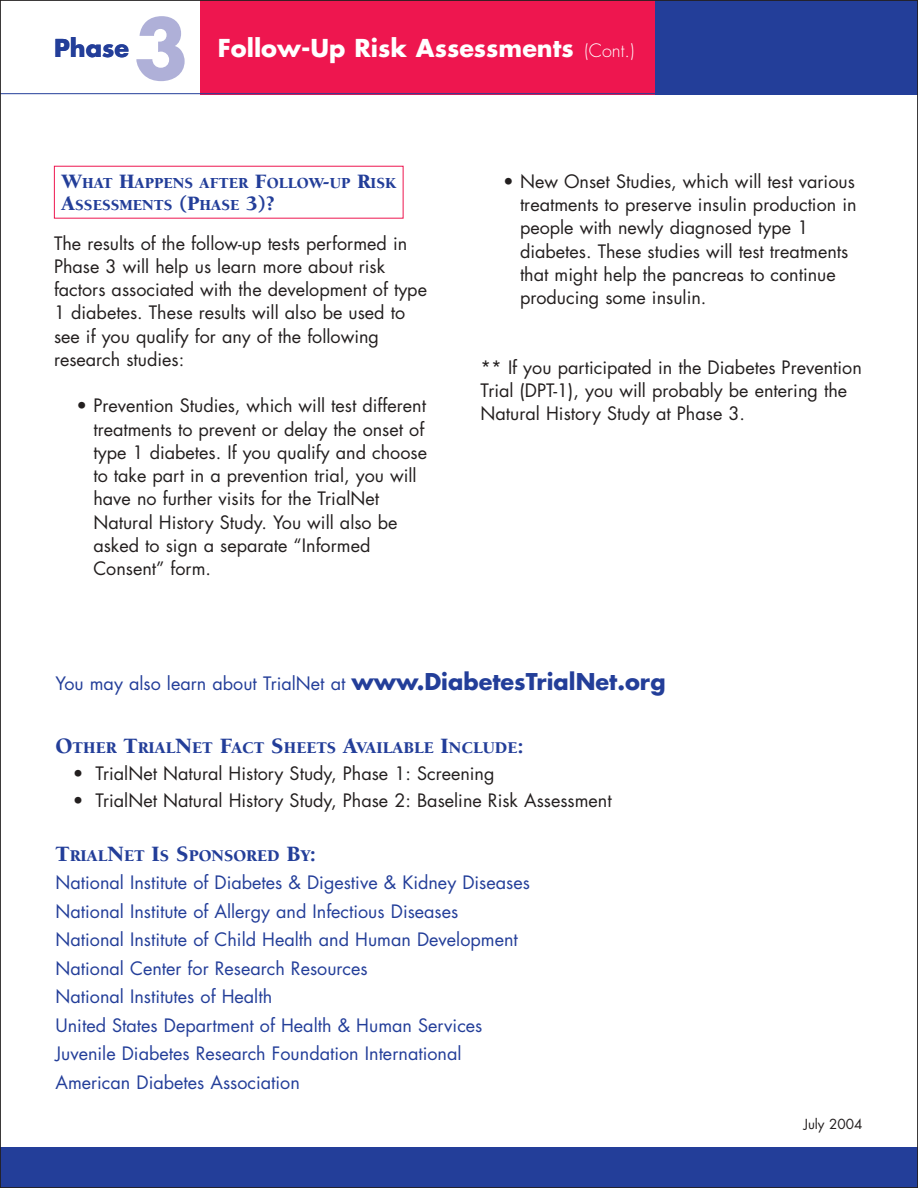
<style>
.page{position:relative;width:918px;height:1188px;background:#fff}
.page>*{position:absolute;margin:0;border:0;box-sizing:border-box;transform-origin:0 0}
.t1{font:700 79.8px "Futura";color:#afb0d8}
.t2{font:700 24px "Futura";color:#fff}
.t3{font:700 24px "Futura";color:#233e99}
.t4{font:18px/23.2px "Futura";color:#231f1f}
.t5{font:18px/28.5px "Futura";color:#233e99}
.t6{font:900 16.8px "Berkeley";color:#233e99}
.t7{font:900 15.75px/22.5px "Berkeley";color:#233e99}
.t8{font:13.5px "Futura";color:#231f1f}
.s1{font-weight:300;font-size:18px}
.s2{font-size:21px}
.s3{font-weight:700;font-size:22.5px}
.s4{font-size:22.5px}
</style>
<div class="page">
<div style="left:0;top:1148px;width:918px;height:40px;background:#233e99"></div>
<div style="left:655px;top:0;width:263px;height:94px;background:#233e99"></div>
<div style="left:201px;top:0;width:454px;height:94px;background:#ee164f"></div>
<hr style="left:0;top:93px;width:918px;height:1px;background:#233e99">
<h1 class="t1" style="left:134px;top:13px;width:56px">3</h1>
<h2 class="t3" style="left:54px;top:37px;width:77px">Phase</h2>
<h2 class="t2" style="left:218px;top:37px;width:418px">Follow-Up Risk Assessments <span class="s1">(Cont.)</span></h2>
<p class="t7" style="left:62px;top:173px;width:336px"><span class="s2">W</span>HAT <span class="s2">H</span>APPENS AFTER <span class="s2">F</span>OLLOW<span class="s2">-</span>UP <span class="s2">R</span>ISK<br><span class="s2">A</span>SSESSMENTS <span class="s2">(P</span>HASE <span class="s2">3)?</span></p>
<p class="t4" style="left:54px;top:233px;width:375px">The results of the follow-up tests performed in Phase 3 will help us learn more about risk factors associated with the development of type 1 diabetes. These results will also be used to see if you qualify for any of the following research studies:</p>
<p class="t4" style="left:93px;top:396px;width:335px;text-indent:-17px">• Prevention Studies, which will test different treatments to prevent or delay the onset of type 1 diabetes. If you qualify and choose to take part in a prevention trial, you will have no further visits for the TrialNet Natural History Study. You will also be asked to sign a separate “Informed Consent” form.</p>
<p class="t4" style="left:520px;top:171px;width:338px;text-indent:-17px">• New Onset Studies, which will test various treatments to preserve insulin production in people with newly diagnosed type 1 diabetes. These studies will test treatments that might help the pancreas to continue producing some insulin.</p>
<p class="t4" style="left:481px;top:357px;width:383px">** If you participated in the Diabetes Prevention<br>Trial (DPT-1), you will probably be entering the<br>Natural History Study at Phase 3.</p>
<p class="t5" style="left:55px;top:670px;width:612px">You may also learn about TrialNet at <span class="s3">www.DiabetesTrialNet.org</span></p>
<p class="t6" style="left:56px;top:741px;width:470px"><span class="s4">O</span>THER <span class="s4">T</span>RIAL<span class="s4">N</span>ET <span class="s4">F</span>ACT <span class="s4">S</span>HEETS <span class="s4">A</span>VAILABLE <span class="s4">I</span>NCLUDE<span class="s4">:</span></p>
<p class="t4" style="left:73px;top:763px;width:423px">• TrialNet Natural History Study, Phase 1: Screening</p>
<p class="t4" style="left:73px;top:790px;width:540px">• TrialNet Natural History Study, Phase 2: Baseline Risk Assessment</p>
<p class="t6" style="left:56px;top:849px;width:262px"><span class="s4">T</span>RIAL<span class="s4">N</span>ET <span class="s4">I</span>S <span class="s4">S</span>PONSORED <span class="s4">B</span>Y<span class="s4">:</span></p>
<p class="t5" style="left:56px;top:870px;width:476px">National Institute of Diabetes &amp; Digestive &amp; Kidney Diseases National Institute of Allergy and Infectious Diseases National Institute of Child Health and Human Development National Center for Research Resources<br>National Institutes of Health<br>United States Department of Health &amp; Human Services Juvenile Diabetes Research Foundation International American Diabetes Association</p>
<p class="t8" style="left:804px;top:1117px;width:60px">July 2004</p>
</div>
